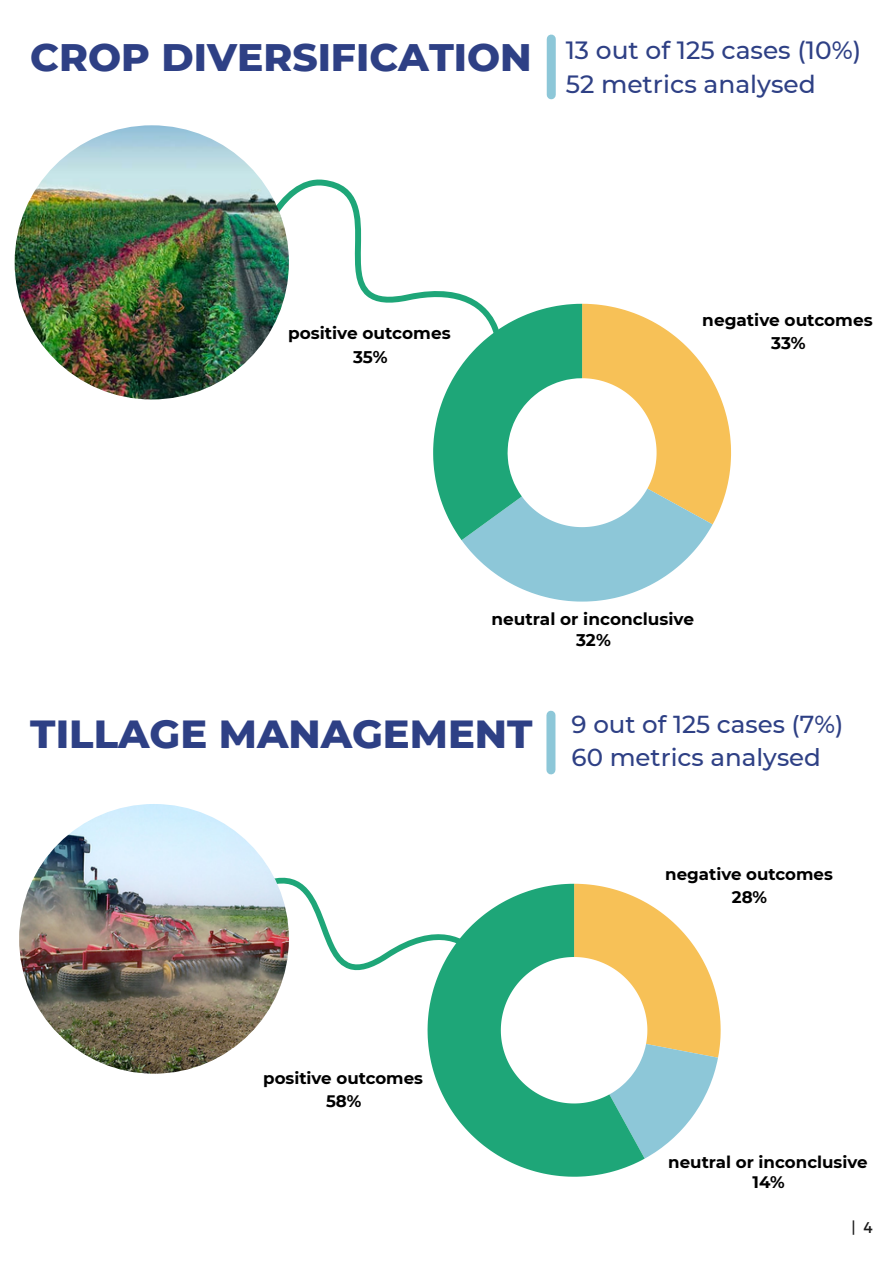
<style>
.page{position:relative;width:894px;height:1264px;background:#fff}
.page>*{position:absolute;margin:0;border:0;box-sizing:border-box;transform-origin:0 0}
.t1{font:800 40.05px "Montserrat";color:#2e4085}
.t2{font:800 39.15px "Montserrat";color:#2e4085}
.t3{font:500 24.9px/33.8px "Montserrat";color:#2e4085}
.t4{font:500 24.45px/33.2px "Montserrat";color:#2e4085}
.t5{font:700 16.95px/23.2px "Montserrat";color:#000;text-align:center}
.t6{font:700 16.65px/23.4px "Montserrat";color:#000;text-align:center}
.t7{font:15.6px "Montserrat";color:#1c1c1c}
</style>
<div class="page">
<svg style="left:451px;top:304px;width:279px;height:297px"></svg>
<div style="left:546px;top:39px;width:9px;height:56px;background:#8dc7d8"></div>
<svg style="left:152px;top:179px;width:378px;height:344px"></svg>
<img style="left:15px;top:125px;width:274px;height:274px;border-radius:50%">
<svg style="left:107px;top:830px;width:320px;height:244px"></svg>
<svg style="left:644px;top:901px;width:76px;height:257px"></svg>
<svg style="left:427px;top:883px;width:217px;height:293px"></svg>
<div style="left:546px;top:715px;width:9px;height:55px;background:#8dc7d8"></div>
<img style="left:19px;top:804px;width:270px;height:269px;border-radius:50%">
<p class="t2" style="left:30px;top:33px;width:503px">CROP DIVERSIFICATION</p>
<h1 class="t3" style="left:565px;top:33px;width:297px">13 out of 125 cases (10%)<br>52 metrics analysed</h1>
<p class="t5" style="left:288px;top:322px;width:164px">positive outcomes<br>35%</p>
<p class="t5" style="left:702px;top:308px;width:172px">negative outcomes<br>33%</p>
<p class="t5" style="left:491px;top:608px;width:204px;line-height:20.7px">neutral or inconclusive<br>32%</p>
<h2 class="t1" style="left:30px;top:709px;width:503px">TILLAGE MANAGEMENT</h2>
<h2 class="t4" style="left:571px;top:707px;width:273px">9 out of 125 cases (7%)<br>60 metrics analysed</h2>
<p class="t6" style="left:665px;top:862px;width:169px">negative outcomes<br>28%</p>
<p class="t6" style="left:263px;top:1066px;width:161px">positive outcomes<br>58%</p>
<p class="t6" style="left:668px;top:1151px;width:201px;line-height:20px">neutral or inconclusive<br>14%</p>
<p class="t7" style="left:851px;top:1217px;width:23px">| 4</p>
</div>
